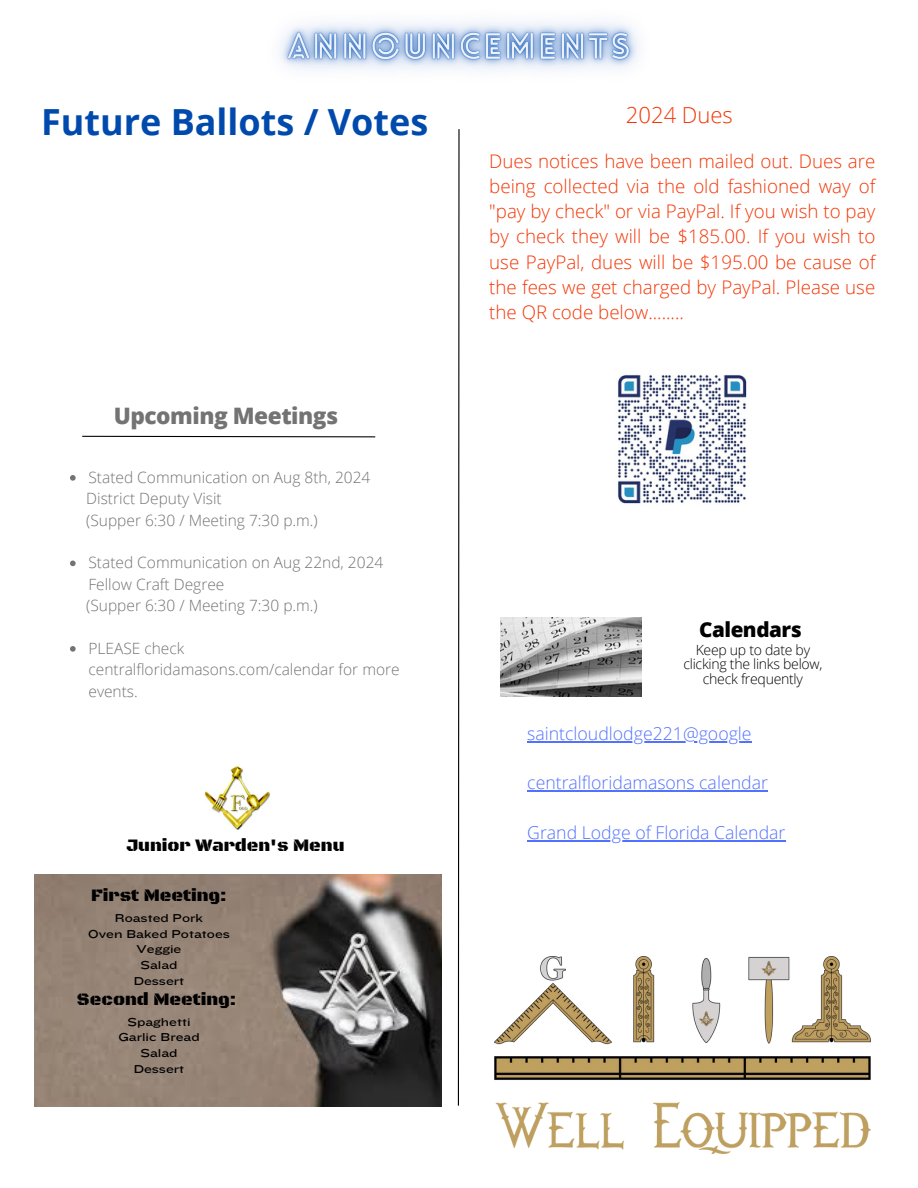
<style>
.page{position:relative;width:918px;height:1188px;background:#fff}
.page>*{position:absolute;margin:0;border:0;box-sizing:border-box;transform-origin:0 0}
.t1{font:700 36px "Open Sans";color:#004aad}
.t2{font:800 22.65px "Open Sans";letter-spacing:-.02em;color:#737373}
.t3{font:300 22.05px "Open Sans";color:#f53605}
.t4{font:800 20.55px "Open Sans";letter-spacing:-.02em;color:#000}
.t5{font:300 18.75px/25.3px "Open Sans";color:#f53605;text-align:justify}
.t6{font:17.85px "Black Ops One";color:#000}
.t7{font:300 17.7px "Open Sans";color:#5271ff}
.t8{font:300 15.45px/21.3px "Open Sans";color:#737373}
.t9{font:300 14.1px/14.7px "Open Sans";letter-spacing:-.02em;color:#000;text-align:center}
.t10{font:11.85px "Knockout 34";color:#000}
</style>
<div class="page">
<svg style="left:82px;top:435px;width:294px;height:3px"></svg>
<svg style="left:70px;top:475px;width:6px;height:6px"></svg>
<svg style="left:70px;top:561px;width:6px;height:5px"></svg>
<svg style="left:70px;top:646px;width:6px;height:6px"></svg>
<img style="left:618px;top:375px;width:129px;height:129px">
<img style="left:500px;top:618px;width:142px;height:78px">
<img style="left:495px;top:957px;width:375px;height:196px">
<svg style="left:457px;top:129px;width:3px;height:977px"></svg>
<hr style="left:527px;top:741px;width:225px;height:1px;background:#5271ff">
<hr style="left:527px;top:791px;width:241px;height:1px;background:#5271ff">
<hr style="left:527px;top:840px;width:258px;height:1px;background:#5271ff">
<img style="left:280px;top:21px;width:359px;height:50px">
<img style="left:35px;top:875px;width:406px;height:231px">
<img style="left:205px;top:766px;width:66px;height:64px">
<p class="t1" style="left:41px;top:97px;width:389px">Future Ballots / Votes</p>
<p class="t3" style="left:626px;top:99px;width:108px">2024 Dues</p>
<p class="t5" style="left:489px;top:148px;width:388px">Dues notices have been mailed out. Dues are being collected via the old fashioned way of "pay by check" or via PayPal. If you wish to pay by check they will be $185.00. If you wish to use PayPal, dues will be $195.00 be cause of the fees we get charged by PayPal. Please use the QR code below........</p>
<h2 class="t2" style="left:114px;top:400px;width:226px">Upcoming Meetings</h2>
<p class="t8" style="left:88px;top:466px;width:284px">Stated Communication on Aug 8th, 2024</p>
<p class="t8" style="left:86px;top:488px;width:233px">District Deputy Visit<br>(Supper 6:30 / Meeting 7:30 p.m.)</p>
<h6 class="t8" style="left:88px;top:552px;width:296px">Stated Communication on Aug 22nd, 2024<br>Fellow Craft Degree</h6>
<p class="t8" style="left:86px;top:595px;width:233px">(Supper 6:30 / Meeting 7:30 p.m.)</p>
<h6 class="t8" style="left:88px;top:637px;width:313px">PLEASE check centralfloridamasons.com/calendar for more events.</h6>
<p class="t6" style="left:126px;top:834px;width:220px">Junior Warden's Menu</p>
<h4 class="t6" style="left:91px;top:885px;width:137px">First Meeting:</h4>
<h5 class="t10" style="left:115px;top:910px;width:90px">Roasted Pork</h5>
<p class="t10" style="left:88px;top:926px;width:143px">Oven Baked Potatoes</p>
<p class="t10" style="left:137px;top:942px;width:46px">Veggie</p>
<p class="t10" style="left:141px;top:958px;width:38px">Salad</p>
<h6 class="t10" style="left:134px;top:974px;width:52px">Dessert</h6>
<p class="t6" style="left:77px;top:989px;width:161px">Second Meeting:</p>
<h5 class="t10" style="left:127px;top:1014px;width:65px">Spaghetti</h5>
<h5 class="t10" style="left:118px;top:1030px;width:83px">Garlic Bread</h5>
<h5 class="t10" style="left:141px;top:1046px;width:38px">Salad</h5>
<p class="t10" style="left:134px;top:1062px;width:52px">Dessert</p>
<h5 class="t4" style="left:699px;top:615px;width:104px">Calendars</h5>
<p class="t9" style="left:683px;top:642px;width:140px">Keep up to date by clicking the links below,</p>
<p class="t9" style="left:703px;top:671px;width:102px">check frequently</p>
<p class="t7" style="left:527px;top:721px;width:226px">saintcloudlodge221@google</p>
<p class="t7" style="left:527px;top:771px;width:242px">centralfloridamasons calendar</p>
<p class="t7" style="left:527px;top:820px;width:260px">Grand Lodge of Florida Calendar</p>
</div>
